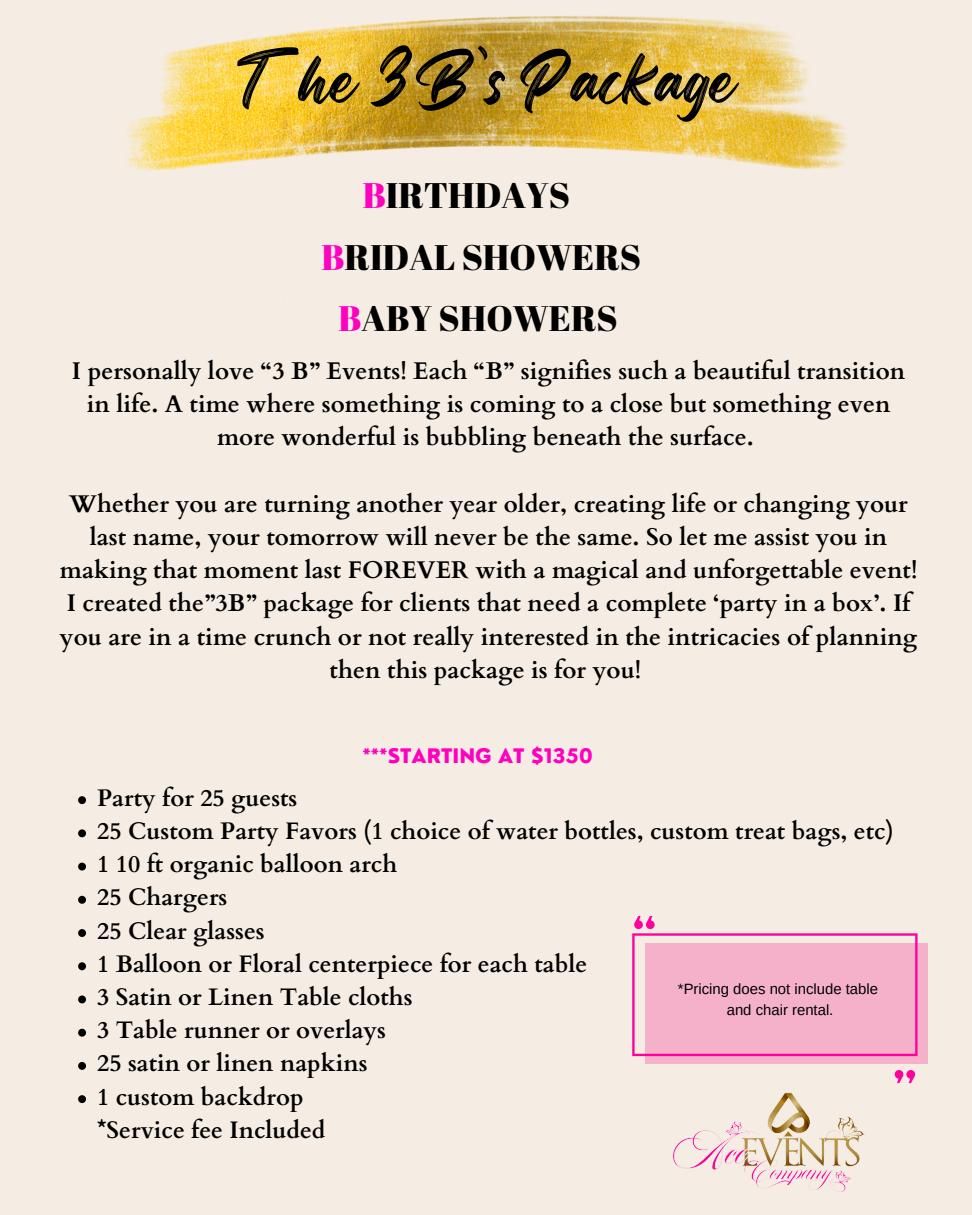
<style>
.page{position:relative;width:972px;height:1215px;background:#f5ede3}
.page>*{position:absolute;margin:0;border:0;box-sizing:border-box;transform-origin:0 0}
.t1{font:60.75px "Regular Brush";color:#000}
.t2{font:35.55px "Abril Fatface";color:#000}
.t3{font:35.47px "Abril Fatface";color:#000}
.t4{font:700 24.15px/33.2px "Cardo";color:#000;text-align:center}
.t5{font:700 23.92px "Cardo";color:#000}
.t6{font:800 19.58px "Nourd";color:#ff00bf}
.t7{font:14.92px "Arimo";color:#000}
.s1{color:#ff00bf}
</style>
<div class="page">
<img style="left:125px;top:16px;width:722px;height:286px">
<img style="left:673px;top:1083px;width:238px;height:109px">
<svg style="left:78px;top:796px;width:8px;height:8px"></svg>
<svg style="left:78px;top:829px;width:8px;height:8px"></svg>
<svg style="left:78px;top:863px;width:8px;height:8px"></svg>
<svg style="left:78px;top:896px;width:8px;height:8px"></svg>
<svg style="left:78px;top:929px;width:8px;height:8px"></svg>
<svg style="left:78px;top:962px;width:8px;height:8px"></svg>
<svg style="left:78px;top:996px;width:8px;height:7px"></svg>
<svg style="left:78px;top:1029px;width:8px;height:8px"></svg>
<svg style="left:78px;top:1062px;width:8px;height:8px"></svg>
<svg style="left:78px;top:1095px;width:8px;height:8px"></svg>
<div style="left:645px;top:944px;width:283px;height:120px;background:#f5b1ca"></div>
<svg style="left:632px;top:916px;width:286px;height:167px"></svg>
<p class="t1" style="left:236px;top:31px;width:502px">The 3B’s Package</p>
<p class="t2" style="left:362px;top:171px;width:209px"><span class="s1">B</span>IRTHDAYS</p>
<p class="t2" style="left:321px;top:232px;width:321px"><span class="s1">B</span>RIDAL SHOWERS</p>
<p class="t3" style="left:338px;top:294px;width:281px"><span class="s1">B</span>ABY SHOWERS</p>
<p class="t4" style="left:72px;top:355px;width:835px">I personally love “3 B” Events! Each “B” signifies such a beautiful transition</p>
<p class="t4" style="left:87px;top:388px;width:805px">in life. A time where something is coming to a close but something even</p>
<p class="t4" style="left:217px;top:421px;width:538px">more wonderful is bubbling beneath the surface.</p>
<p class="t4" style="left:60px;top:488px;width:859px">Whether you are turning another year older, creating life or changing your last name, your tomorrow will never be the same. So let me assist you in making that moment last FOREVER with a magical and unforgettable event!<br>I created the”3B” package for clients that need a complete ‘party in a box’. If you are in a time crunch or not really interested in the intricacies of planning then this package is for you!</p>
<p class="t6" style="left:362px;top:743px;width:232px">***STARTING AT $1350</p>
<p class="t5" style="left:97px;top:782px;width:202px">Party for 25 guests</p>
<p class="t5" style="left:97px;top:815px;width:798px">25 Custom Party Favors (1 choice of water bottles, custom treat bags, etc)</p>
<p class="t5" style="left:97px;top:849px;width:302px">1 10 ft organic balloon arch</p>
<p class="t5" style="left:97px;top:882px;width:132px">25 Chargers</p>
<p class="t5" style="left:97px;top:915px;width:169px">25 Clear glasses</p>
<p class="t5" style="left:97px;top:948px;width:492px">1 Balloon or Floral centerpiece for each table</p>
<p class="t5" style="left:97px;top:981px;width:317px">3 Satin or Linen Table cloths</p>
<p class="t5" style="left:97px;top:1015px;width:290px">3 Table runner or overlays</p>
<p class="t5" style="left:97px;top:1048px;width:272px">25 satin or linen napkins</p>
<p class="t5" style="left:97px;top:1081px;width:208px">1 custom backdrop</p>
<p class="t5" style="left:97px;top:1114px;width:230px">*Service fee Included</p>
<p class="t7" style="left:678px;top:980px;width:202px">*Pricing does not include table</p>
<p class="t7" style="left:727px;top:1001px;width:108px">and chair rental.</p>
</div>
